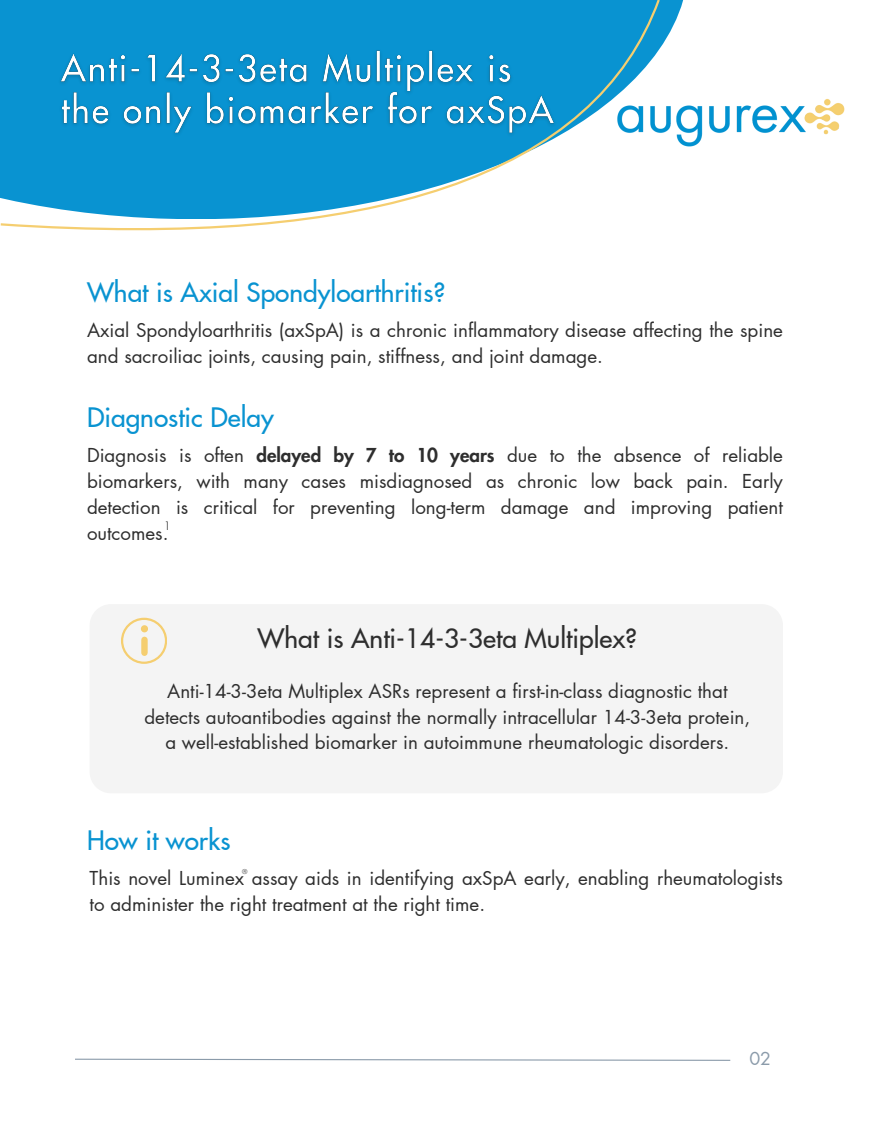
<style>
.page{position:relative;width:870px;height:1125px;background:#fff}
.page>*{position:absolute;margin:0;border:0;box-sizing:border-box;transform-origin:0 0}
.t1{font:500 26.25px "Futura LT Pro";color:#0993d1}
.t2{font:500 26.25px "Futura LT Pro";color:#2e2e2e}
.t3{font:18.75px/25.9px "Futura LT Pro";color:#2e2e2e}
.t4{font:17.62px "Futura LT Pro";color:#8b9baa}
.t5{font:300 11.25px "Futura LT Pro";color:#000}
.t6{font:300 6.6px "Futura LT Pro";color:#2e2e2e}
.s1{font-weight:800}
</style>
<div class="page">
<svg style="left:75px;top:1058px;width:656px;height:3px"></svg>
<svg style="left:0;top:0;width:684px;height:231px"></svg>
<div style="left:90px;top:605px;width:692px;height:188px;background:#f4f4f4"></div>
<img style="left:55px;top:45px;width:505px;height:95px">
<svg style="left:121px;top:618px;width:46px;height:46px"></svg>
<div style="left:141px;top:640px;width:7px;height:13px;background:#f5ce70"></div>
<div style="left:141px;top:625px;width:7px;height:7px;background:#f5ce70;border-radius:50%"></div>
<img style="left:602px;top:87px;width:243px;height:68px">
<p class="t1" style="left:87px;top:280px;width:359px">What is Axial Spondyloarthritis?</p>
<h2 class="t3" style="left:87px;top:318px;width:697px">Axial Spondyloarthritis (axSpA) is a chronic inflammatory disease affecting the spine and sacroiliac joints, causing pain, stiffness, and joint damage.</h2>
<p class="t1" style="left:87px;top:405px;width:188px">Diagnostic Delay</p>
<p class="t3" style="left:87px;top:443px;width:697px;text-align:justify">Diagnosis is often <span class="s1">delayed by 7 to 10 years</span> due to the absence of reliable biomarkers, with many cases misdiagnosed as chronic low back pain. Early detection is critical for preventing long-term damage and improving patient outcomes.</p>
<p class="t5" style="left:164px;top:520px;width:8px">1</p>
<h2 class="t2" style="left:257px;top:627px;width:381px">What is Anti-14-3-3eta Multiplex?</h2>
<p class="t3" style="left:144px;top:679px;width:607px;text-align:center">Anti-14-3-3eta Multiplex ASRs represent a first-in-class diagnostic that detects autoantibodies against the normally intracellular 14-3-3eta protein, a well-established biomarker in autoimmune rheumatologic disorders.</p>
<p class="t1" style="left:87px;top:828px;width:145px">How it works</p>
<h2 class="t3" style="left:90px;top:866px;width:694px">This novel Luminex assay aids in identifying axSpA early, enabling rheumatologists to administer the right treatment at the right time.</h2>
<p class="t6" style="left:242px;top:868px;width:7px">®</p>
<h2 class="t4" style="left:749px;top:1051px;width:23px">02</h2>
</div>
